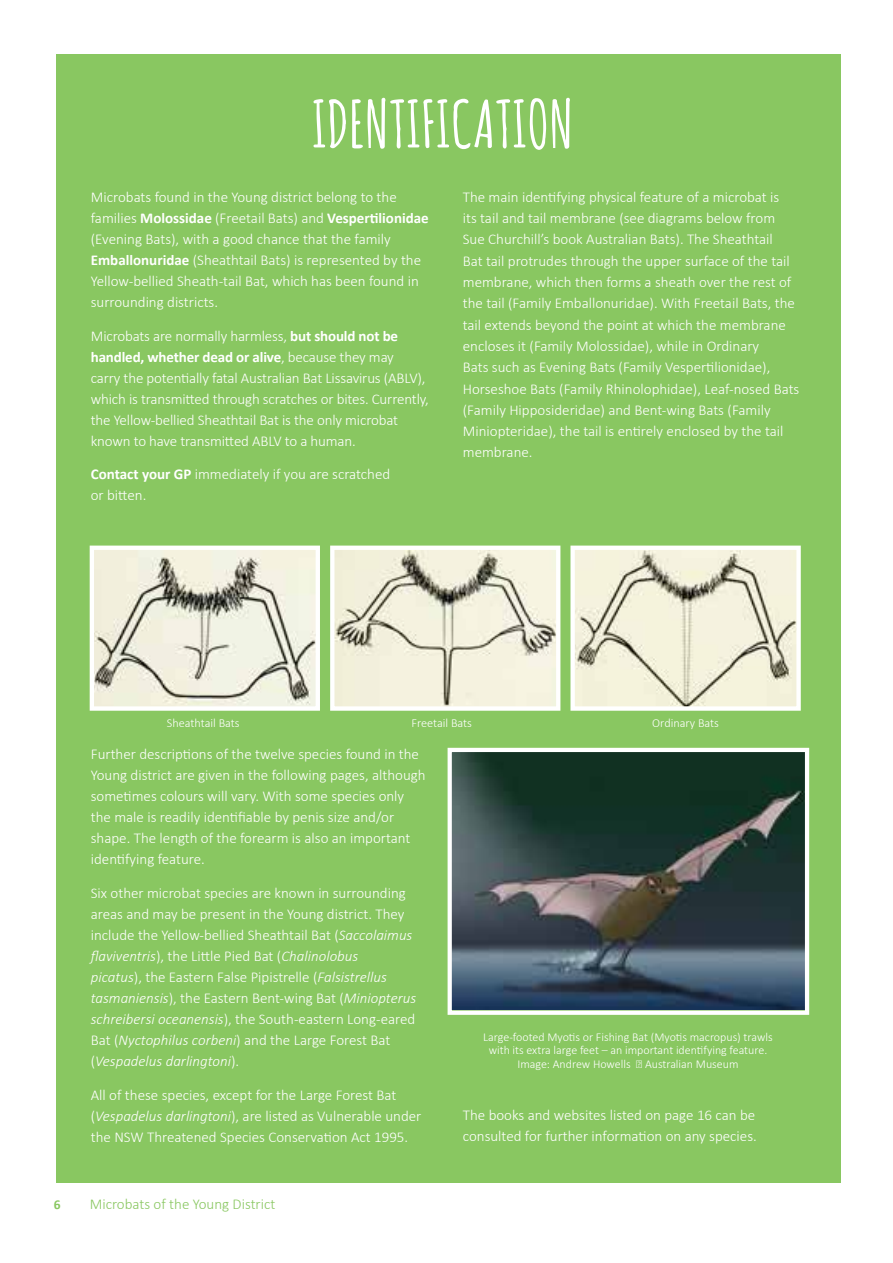
<style>
.page{position:relative;width:893px;height:1263px;background:#fff}
.page>*{position:absolute;margin:0;border:0;box-sizing:border-box;transform-origin:0 0}
.t1{font:700 64.5px "Amatic SC";color:#fff}
.t2{font:300 15px/21px "Calibri";color:#fff}
.t3{font:300 15px "Calibri";color:#89c761}
.t4{font:700 13.5px "Calibri";color:#89c761}
.t5{font:300 12.3px "Calibri";color:#fff}
.t6{font:300 12px/13.5px "Calibri";color:#fff;text-align:center}
.s1{font-weight:700}
.s2{font-style:italic}
</style>
<div class="page">
<div style="left:56px;top:54px;width:785px;height:1128px;background:#89c761"></div>
<img style="left:95px;top:551px;width:220px;height:155px">
<div style="left:90px;top:546px;width:230px;height:165px;border:4px solid #fff"></div>
<img style="left:335px;top:551px;width:220px;height:155px">
<div style="left:330px;top:546px;width:230px;height:165px;border:4px solid #fff"></div>
<img style="left:575px;top:551px;width:221px;height:155px">
<div style="left:570px;top:546px;width:231px;height:165px;border:4px solid #fff"></div>
<img style="left:453px;top:753px;width:351px;height:257px">
<div style="left:448px;top:748px;width:361px;height:267px;border:4px solid #fff"></div>
<h1 class="t1" style="left:312px;top:78px;width:263px">IDENTIFICATION</h1>
<p class="t2" style="left:91px;top:186px;width:339px">Microbats found in the Young district belong to the families <span class="s1">Molossidae</span> (Freetail Bats) and <span class="s1">Vespertilionidae </span>(Evening Bats), with a good chance that the family <span class="s1">Emballonuridae</span> (Sheathtail Bats) is represented by the Yellow-bellied Sheath-tail Bat, which has been found in surrounding districts.</p>
<p class="t2" style="left:91px;top:325px;width:339px">Microbats are normally harmless, <span class="s1">but should not be handled, whether dead or alive</span>, because they may<br>carry the potentially fatal Australian Bat Lissavirus (ABLV), which is transmitted through scratches or bites. Currently, the Yellow-bellied Sheathtail Bat is the only microbat known to have transmitted ABLV to a human.</p>
<p class="t2" style="left:91px;top:464px;width:301px"><span class="s1">Contact your GP</span> immediately if you are scratched or bitten.</p>
<p class="t2" style="left:463px;top:186px;width:338px">The main identifying physical feature of a microbat is<br>its tail and tail membrane (see diagrams below from Sue Churchill’s book Australian Bats). The Sheathtail<br>Bat tail protrudes through the upper surface of the tail membrane, which then forms a sheath over the rest of the tail (Family Emballonuridae). With Freetail Bats, the tail extends beyond the point at which the membrane encloses it (Family Molossidae), while in Ordinary<br>Bats such as Evening Bats (Family Vespertilionidae), Horseshoe Bats (Family Rhinolophidae), Leaf-nosed Bats (Family Hipposideridae) and Bent-wing Bats (Family Miniopteridae), the tail is entirely enclosed by the tail membrane.</p>
<p class="t4" style="left:54px;top:1195px;width:8px">6</p>
<p class="t5" style="left:167px;top:715px;width:74px">Sheathtail Bats</p>
<p class="t5" style="left:411px;top:715px;width:62px">Freetail Bats</p>
<p class="t5" style="left:652px;top:715px;width:68px">Ordinary Bats</p>
<p class="t2" style="left:91px;top:743px;width:336px">Further descriptions of the twelve species found in the Young district are given in the following pages, although sometimes colours will vary. With some species only the male is readily identifiable by penis size and/or shape. The length of the forearm is also an important identifying feature.</p>
<p class="t2" style="left:91px;top:882px;width:327px">Six other microbat species are known in surrounding areas and may be present in the Young district. They include the Yellow-bellied Sheathtail Bat (<span class="s2">Saccolaimus flaviventris</span>), the Little Pied Bat (<span class="s2">Chalinolobus<br>picatus</span>), the Eastern False Pipistrelle (<span class="s2">Falsistrellus tasmaniensis</span>), the Eastern Bent-wing Bat (<span class="s2">Miniopterus schreibersi oceanensis</span>), the South-eastern Long-eared Bat (<span class="s2">Nyctophilus corbeni</span>) and the Large Forest Bat (<span class="s2">Vespadelus darlingtoni</span>).</p>
<p class="t2" style="left:91px;top:1084px;width:332px">All of these species, except for the Large Forest Bat (<span class="s2">Vespadelus darlingtoni</span>), are listed as Vulnerable under the NSW Threatened Species Conservation Act 1995.</p>
<p class="t3" style="left:90px;top:1195px;width:187px">Microbats of the Young District</p>
<p class="t6" style="left:483px;top:1030px;width:291px">Large-footed Myotis or Fishing Bat (Myotis macropus) trawls with its extra large feet – an important identifying feature.<br>Image: Andrew Howells Australian Museum</p>
<p class="t2" style="left:463px;top:1104px;width:295px">The books and websites listed on page 16 can be consulted for further information on any species.</p>
</div>
